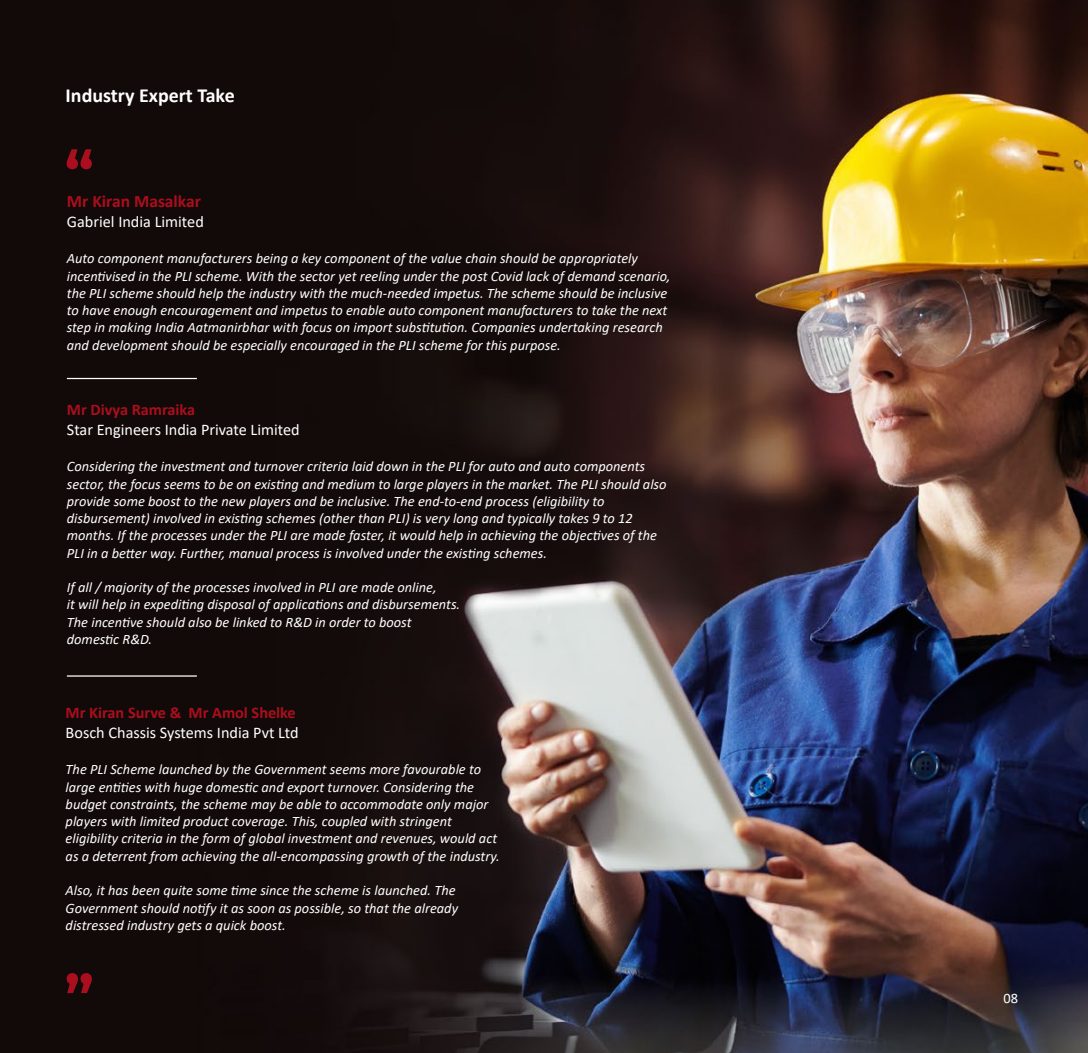
<style>
.page{position:relative;width:1088px;height:1053px;background:#fff}
.page>*{position:absolute;margin:0;border:0;box-sizing:border-box;transform-origin:0 0}
.t1{font:700 20px "Calibri";color:#fff}
.t2{font:700 17.5px "Calibri";color:#ab0e1e}
.t3{font:16.25px "Calibri";color:#fff}
.t4{font:700 16.25px "Calibri";color:#ab0e1e}
.t5{font:italic 14.38px/17.2px "Calibri";color:#fff}
.t6{font:14.38px "Calibri";color:#fff}
</style>
<div class="page">
<img style="left:0;top:0;width:1088px;height:1052px">
<svg style="left:67px;top:149px;width:25px;height:20px"></svg>
<svg style="left:67px;top:973px;width:25px;height:20px"></svg>
<hr style="left:67px;top:378px;width:130px;height:1px;background:#fff">
<hr style="left:67px;top:675px;width:130px;height:1px;background:#fff">
<h1 class="t1" style="left:66px;top:81px;width:171px">Industry Expert Take</h1>
<p class="t2" style="left:67px;top:189px;width:136px">Mr Kiran Masalkar</p>
<p class="t3" style="left:67px;top:210px;width:138px">Gabriel India Limited</p>
<p class="t5" style="left:67px;top:249px;width:605px">Auto component manufacturers being a key component of the value chain should be appropriately incentivised in the PLI scheme. With the sector yet reeling under the post Covid lack of demand scenario, the PLI scheme should help the industry with the much-needed impetus. The scheme should be inclusive to have enough encouragement and impetus to enable auto component manufacturers to take the next step in making India Aatmanirbhar with focus on import substitution. Companies undertaking research and development should be especially encouraged in the PLI scheme for this purpose.</p>
<p class="t4" style="left:67px;top:398px;width:130px">Mr Divya Ramraika</p>
<p class="t3" style="left:67px;top:418px;width:234px">Star Engineers India Private Limited</p>
<p class="t5" style="left:67px;top:457px;width:601px">Considering the investment and turnover criteria laid down in the PLI for auto and auto components sector, the focus seems to be on existing and medium to large players in the market. The PLI should also provide some boost to the new players and be inclusive. The end-to-end process (eligibility to disbursement) involved in existing schemes (other than PLI) is very long and typically takes 9 to 12 months. If the processes under the PLI are made faster, it would help in achieving the objectives of the PLI in a better way. Further, manual process is involved under the existing schemes.</p>
<p class="t5" style="left:67px;top:578px;width:395px">If all / majority of the processes involved in PLI are made online,<br>it will help in expediting disposal of applications and disbursements.<br>The incentive should also be linked to R&amp;D in order to boost domestic R&amp;D.</p>
<p class="t4" style="left:66px;top:701px;width:232px">Mr Kiran Surve &amp; Mr Amol Shelke</p>
<p class="t3" style="left:66px;top:721px;width:234px">Bosch Chassis Systems India Pvt Ltd</p>
<p class="t5" style="left:66px;top:760px;width:436px">The PLI Scheme launched by the Government seems more favourable to large entities with huge domestic and export turnover. Considering the budget constraints, the scheme may be able to accommodate only major players with limited product coverage. This, coupled with stringent eligibility criteria in the form of global investment and revenues, would act as a deterrent from achieving the all-encompassing growth of the industry.</p>
<p class="t5" style="left:66px;top:881px;width:394px">Also, it has been quite some time since the scheme is launched. The<br>Government should notify it as soon as possible, so that the already distressed industry gets a quick boost.</p>
<p class="t6" style="left:1003px;top:988px;width:16px">08</p>
</div>
